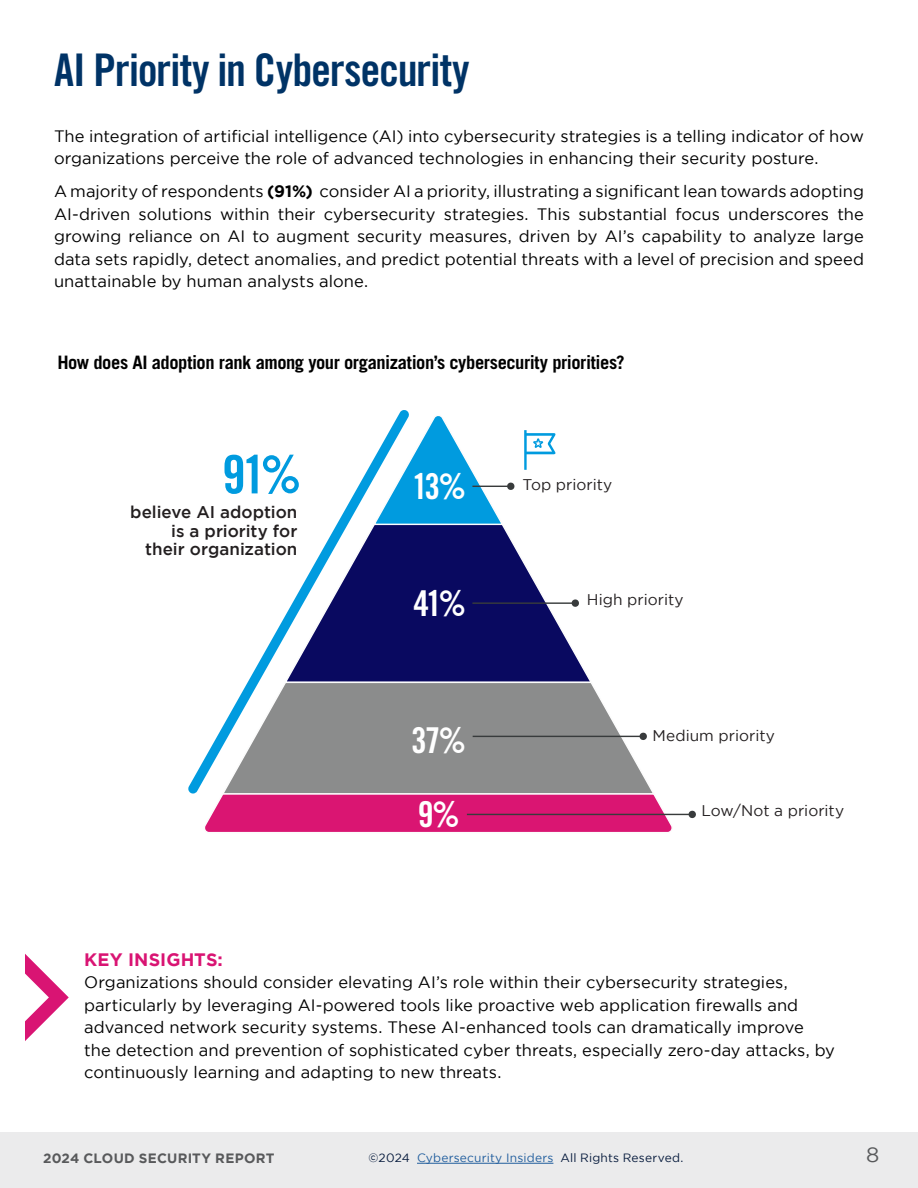
<style>
.page{position:relative;width:918px;height:1188px;background:#fff}
.page>*{position:absolute;margin:0;border:0;box-sizing:border-box;transform-origin:0 0}
.t1{font:52.95px "Trade Gothic LT Std Bd Cn 20";color:#009bdf}
.t2{font:45px "Trade Gothic LT Std Bd Cn 20";letter-spacing:-.02em;color:#036}
.t3{font:35.7px/74.7px "Trade Gothic LT Std Bd Cn 20";color:#fff}
.t4{font:21px "Gotham";color:#58595b}
.t5{font:700 18.6px "Trade Gothic LT Std";letter-spacing:-.025em;color:#000}
.t6{font:700 18px "Gotham";letter-spacing:.005em;color:#d91473}
.t7{font:500 16.95px/18.6px "Gotham";color:#231f20;text-align:right}
.t8{font:16.5px/22.5px "Gotham";color:#000}
.t9{font:15.45px "Gotham";color:#231f20}
.t10{font:700 13.5px "Gotham";letter-spacing:.02em;color:#58595b}
.t11{font:12px "Gotham";letter-spacing:.015em;color:#071b3d}
.s1{font-weight:700}
.s2{color:#215e9e}
</style>
<div class="page">
<div style="left:0;top:1132px;width:918px;height:56px;background:#ebebec"></div>
<hr style="left:417px;top:1163px;width:136px;height:1px;background:#215e9e">
<svg style="left:410px;top:526px;width:179px;height:154px"></svg>
<svg style="left:410px;top:680px;width:242px;height:112px;background:#999a9b"></svg>
<svg style="left:205px;top:792px;width:468px;height:40px;background:#da277b"></svg>
<svg style="left:410px;top:416px;width:105px;height:110px"></svg>
<hr style="left:472px;top:602px;width:100px;height:2px;background:#383b3c">
<svg style="left:571px;top:599px;width:9px;height:8px"></svg>
<hr style="left:473px;top:736px;width:167px;height:1px;background:#383b3c">
<svg style="left:639px;top:732px;width:8px;height:9px"></svg>
<hr style="left:467px;top:814px;width:222px;height:1px;background:#383b3c">
<svg style="left:688px;top:810px;width:8px;height:9px"></svg>
<svg style="left:188px;top:410px;width:222px;height:384px"></svg>
<svg style="left:524px;top:430px;width:32px;height:40px"></svg>
<svg style="left:25px;top:954px;width:44px;height:87px"></svg>
<h2 class="t2" style="left:54px;top:43px;width:417px">AI Priority in Cybersecurity</h2>
<p class="t8" style="left:54px;top:124px;width:812px">The integration of artificial intelligence (AI) into cybersecurity strategies is a telling indicator of how organizations perceive the role of advanced technologies in enhancing their security posture.</p>
<p class="t8" style="left:54px;top:180px;width:812px;text-align:justify">A majority of respondents <span class="s1">(91%)</span> consider AI a priority, illustrating a significant lean towards adopting AI-driven solutions within their cybersecurity strategies. This substantial focus underscores the growing reliance on AI to augment security measures, driven by AI’s capability to analyze large data sets rapidly, detect anomalies, and predict potential threats with a level of precision and speed unattainable by human analysts alone.</p>
<p class="t5" style="left:57px;top:350px;width:569px">How does AI adoption rank among your organization’s cybersecurity priorities?</p>
<h1 class="t1" style="left:222px;top:442px;width:81px">91%</h1>
<p class="t7" style="left:130px;top:502px;width:169px">believe AI adoption is a priority for their organization</p>
<h3 class="t3" style="left:412px;top:449px;width:56px">13%</h3>
<p class="t9" style="left:522px;top:476px;width:91px">Top priority</p>
<h3 class="t3" style="left:413px;top:566px;width:54px">41%</h3>
<p class="t9" style="left:587px;top:591px;width:98px">High priority</p>
<h3 class="t3" style="left:411px;top:702px;width:57px">37%<br>9%</h3>
<p class="t9" style="left:653px;top:727px;width:124px">Medium priority</p>
<p class="t9" style="left:702px;top:802px;width:144px">Low/Not a priority</p>
<p class="t6" style="left:84px;top:949px;width:140px">KEY INSIGHTS:</p>
<p class="t8" style="left:84px;top:971px;width:752px">Organizations should consider elevating AI’s role within their cybersecurity strategies, particularly by leveraging AI-powered tools like proactive web application firewalls and advanced network security systems. These AI-enhanced tools can dramatically improve<br>the detection and prevention of sophisticated cyber threats, especially zero-day attacks, by continuously learning and adapting to new threats.</p>
<p class="t10" style="left:43px;top:1150px;width:233px">2024 CLOUD SECURITY REPORT</p>
<p class="t11" style="left:369px;top:1151px;width:316px">©2024 <span class="s2">Cybersecurity Insiders</span> All Rights Reserved.</p>
<p class="t4" style="left:866px;top:1143px;width:15px">8</p>
</div>
